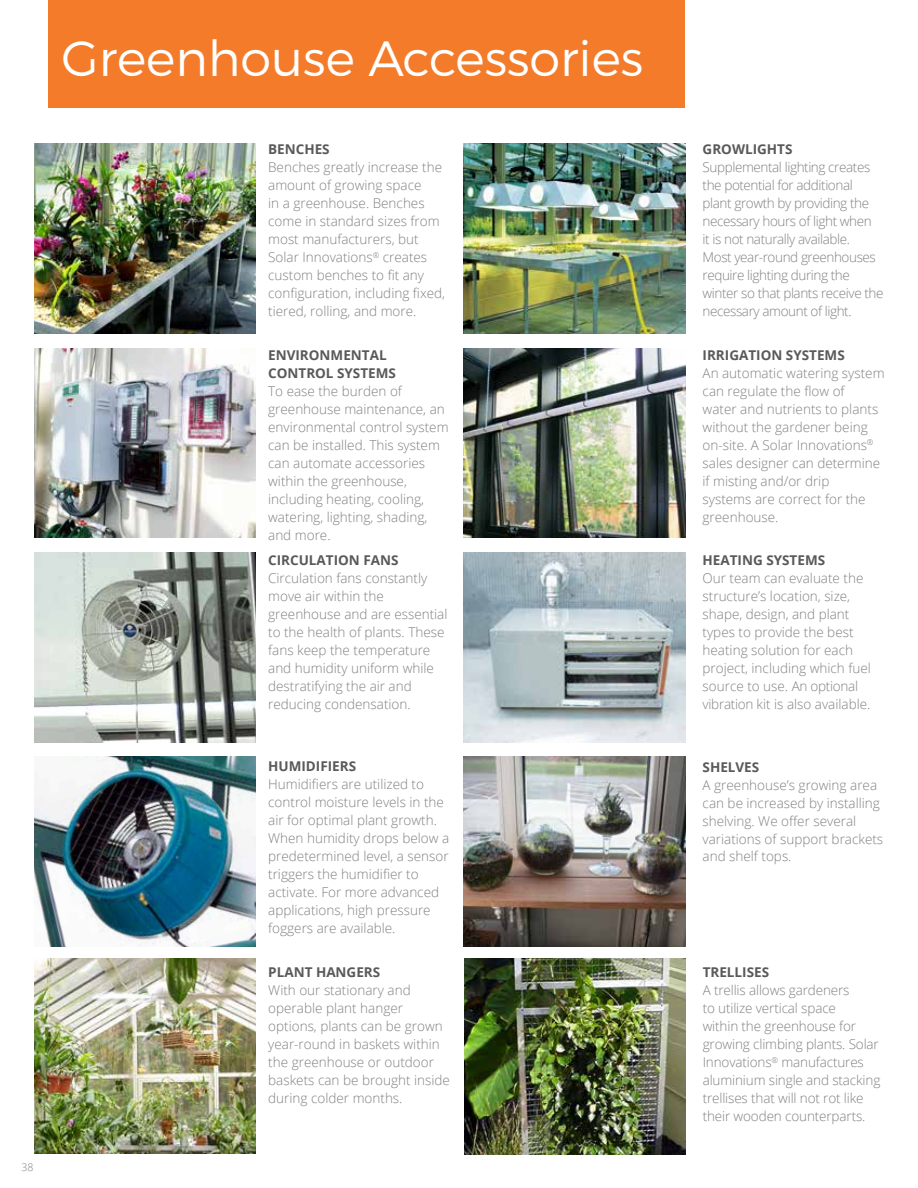
<style>
.page{position:relative;width:918px;height:1188px;background:#fff}
.page>*{position:absolute;margin:0;border:0;box-sizing:border-box;transform-origin:0 0}
.t1{font:300 49.5px "Montserrat";color:#fff}
.t2{font:300 13.5px/18px "Open Sans";color:#7f8080}
.t3{font:300 13.5px/18px "Open Sans";letter-spacing:-.03em;color:#7f8080}
.t4{font:700 13.5px/18px "Open Sans";color:#58595b}
.t5{font:300 10.5px "Open Sans";color:#7f8080}
</style>
<div class="page">
<img style="left:464px;top:552px;width:221px;height:190px">
<img style="left:464px;top:348px;width:221px;height:190px">
<img style="left:464px;top:958px;width:221px;height:196px">
<img style="left:464px;top:144px;width:221px;height:190px">
<img style="left:464px;top:757px;width:221px;height:189px">
<div style="left:48px;top:0;width:637px;height:108px;background:#f47b29"></div>
<img style="left:34px;top:552px;width:222px;height:190px">
<img style="left:34px;top:757px;width:222px;height:189px">
<img style="left:34px;top:348px;width:222px;height:190px">
<img style="left:34px;top:144px;width:222px;height:190px">
<img style="left:35px;top:958px;width:221px;height:196px">
<p class="t5" style="left:22px;top:1160px;width:13px">38</p>
<h1 class="t1" style="left:62px;top:28px;width:583px">Greenhouse Accessories</h1>
<p class="t4" style="left:268px;top:140px;width:63px">BENCHES</p>
<p class="t2" style="left:268px;top:158px;width:178px">Benches greatly increase the amount of growing space<br>in a greenhouse. Benches come in standard sizes from most manufacturers, but<br>Solar Innovations<sup>®</sup> creates custom benches to fit any configuration, including fixed, tiered, rolling, and more.</p>
<p class="t4" style="left:268px;top:346px;width:129px">ENVIRONMENTAL<br>CONTROL SYSTEMS</p>
<p class="t2" style="left:268px;top:381px;width:182px">To ease the burden of greenhouse maintenance, an environmental control system can be installed. This system can automate accessories within the greenhouse, including heating, cooling, watering, lighting, shading, and more.</p>
<p class="t4" style="left:268px;top:551px;width:132px">CIRCULATION FANS</p>
<p class="t2" style="left:268px;top:569px;width:181px">Circulation fans constantly move air within the greenhouse and are essential to the health of plants. These fans keep the temperature and humidity uniform while destratifying the air and reducing condensation.</p>
<p class="t4" style="left:268px;top:757px;width:89px">HUMIDIFIERS</p>
<p class="t2" style="left:268px;top:775px;width:182px">Humidifiers are utilized to control moisture levels in the air for optimal plant growth.<br>When humidity drops below a predetermined level, a sensor triggers the humidifier to activate. For more advanced applications, high pressure foggers are available.</p>
<p class="t4" style="left:268px;top:963px;width:114px">PLANT HANGERS</p>
<p class="t2" style="left:268px;top:981px;width:183px">With our stationary and operable plant hanger options, plants can be grown year-round in baskets within the greenhouse or outdoor baskets can be brought inside during colder months.</p>
<p class="t4" style="left:703px;top:140px;width:91px">GROWLIGHTS</p>
<p class="t3" style="left:703px;top:158px;width:182px">Supplemental lighting creates the potential for additional plant growth by providing the necessary hours of light when<br>it is not naturally available.<br>Most year-round greenhouses require lighting during the winter so that plants receive the necessary amount of light.</p>
<p class="t4" style="left:703px;top:346px;width:144px">IRRIGATION SYSTEMS</p>
<p class="t2" style="left:703px;top:364px;width:184px">An automatic watering system can regulate the flow of<br>water and nutrients to plants without the gardener being on-site. A Solar Innovations<sup>® </sup>sales designer can determine if misting and/or drip<br>systems are correct for the greenhouse.</p>
<p class="t4" style="left:703px;top:551px;width:124px">HEATING SYSTEMS</p>
<p class="t2" style="left:703px;top:569px;width:170px">Our team can evaluate the structure’s location, size, shape, design, and plant types to provide the best heating solution for each project, including which fuel source to use. An optional vibration kit is also available.</p>
<p class="t4" style="left:703px;top:757px;width:58px">SHELVES</p>
<p class="t2" style="left:703px;top:775px;width:182px">A greenhouse’s growing area can be increased by installing shelving. We offer several variations of support brackets and shelf tops.</p>
<p class="t4" style="left:703px;top:963px;width:68px">TRELLISES</p>
<p class="t2" style="left:703px;top:981px;width:179px">A trellis allows gardeners<br>to utilize vertical space<br>within the greenhouse for growing climbing plants. Solar<br>Innovations<sup>®</sup> manufactures aluminium single and stacking trellises that will not rot like their wooden counterparts.</p>
</div>
